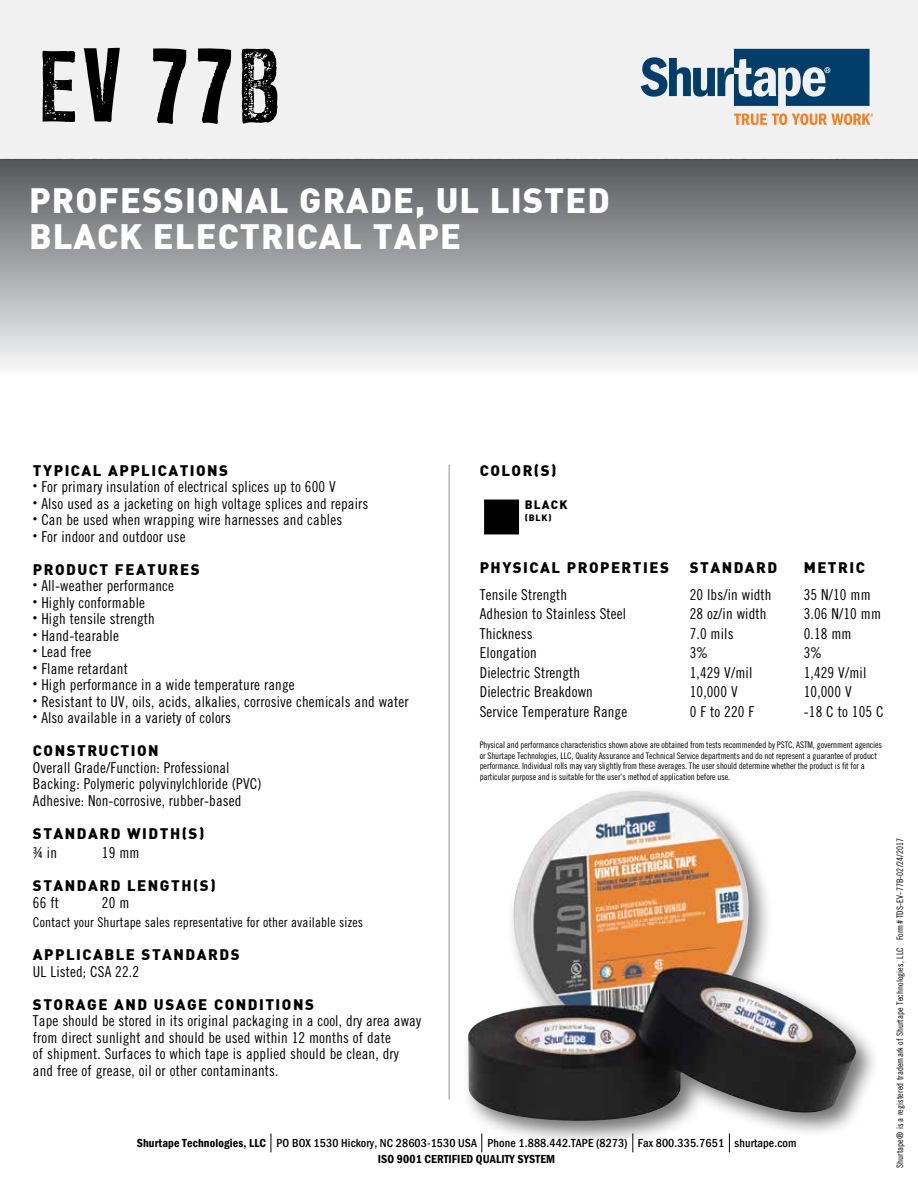
<style>
.page{position:relative;width:918px;height:1188px;background:#fff}
.page>*{position:absolute;margin:0;border:0;box-sizing:border-box;transform-origin:0 0}
.t1{font:93px "LL Rubber Grotesquecleaned";color:#000}
.t2{font:900 34.5px/36px "DIN";letter-spacing:.03em;color:#fff}
.t3{font:15px/16.5px "Trade Gothic Cond Eighteen";letter-spacing:.01em;color:#000}
.t4{font:900 15px "DIN";letter-spacing:.1em;color:#000}
.t5{font:13.5px "Trade Gothic Cond Eighteen";letter-spacing:.01em;color:#000}
.t6{font:500 condensed 12px/16.5px "Franklin Gothic";letter-spacing:.01em;color:#000;text-align:center}
.t7{font:900 12px "DIN";letter-spacing:.1em;color:#000}
.t8{font:9px/10.5px "Trade Gothic Cond Eighteen";letter-spacing:-.01em;color:#000}
.t9{font:9px "Trade Gothic Cond Eighteen";letter-spacing:.01em;color:#000}
.t10{font:900 9px "DIN";color:#000}
.s1{font-weight:600}
</style>
<div class="page">
<div style="left:0;top:0;width:918px;height:158px;background:#f1f1f2"></div>
<div style="left:0;top:160px;width:918px;height:283px;background:linear-gradient(to bottom,#5c5f62,#fff)"></div>
<hr style="left:449px;top:465px;width:1px;height:634px;background:#8c8f90">
<div style="left:461px;top:784px;width:419px;height:362px;background:#000;opacity:.55"></div>
<img style="left:468px;top:791px;width:388px;height:331px">
<div style="left:485px;top:500px;width:34px;height:34px;background:#000"></div>
<div style="left:484px;top:500px;width:35px;height:34px;border:1px solid #000"></div>
<svg style="left:641px;top:49px;width:229px;height:57px"></svg>
<svg style="left:734px;top:113px;width:139px;height:12px"></svg>
<svg style="left:481px;top:1133px;width:1px;height:19px"></svg>
<svg style="left:271px;top:1133px;width:1px;height:19px"></svg>
<svg style="left:632px;top:1133px;width:1px;height:19px"></svg>
<svg style="left:729px;top:1133px;width:1px;height:19px"></svg>
<h1 class="t1" style="left:38px;top:31px;width:248px">EV 77B</h1>
<h2 class="t2" style="left:29px;top:180px;width:582px">PROFESSIONAL GRADE, UL LISTED<br>BLACK ELECTRICAL TAPE</h2>
<p class="t4" style="left:33px;top:460px;width:197px">TYPICAL APPLICATIONS</p>
<p class="t3" style="left:33px;top:478px;width:304px"><sup>•</sup> For primary insulation of electrical splices up to 600 V</p>
<p class="t3" style="left:33px;top:495px;width:337px"><sup>•</sup> Also used as a jacketing on high voltage splices and repairs</p>
<p class="t3" style="left:33px;top:511px;width:311px"><sup>•</sup> Can be used when wrapping wire harnesses and cables</p>
<p class="t3" style="left:33px;top:528px;width:154px"><sup>•</sup> For indoor and outdoor use</p>
<p class="t4" style="left:33px;top:559px;width:168px">PRODUCT FEATURES</p>
<p class="t3" style="left:33px;top:577px;width:143px"><sup>•</sup> All-weather performance</p>
<p class="t3" style="left:33px;top:594px;width:114px"><sup>•</sup> Highly conformable</p>
<p class="t3" style="left:33px;top:610px;width:124px"><sup>•</sup> High tensile strength</p>
<p class="t3" style="left:33px;top:627px;width:87px"><sup>•</sup> Hand-tearable</p>
<p class="t3" style="left:33px;top:643px;width:60px"><sup>•</sup> Lead free</p>
<p class="t3" style="left:33px;top:660px;width:96px"><sup>•</sup> Flame retardant</p>
<p class="t3" style="left:33px;top:676px;width:263px"><sup>•</sup> High performance in a wide temperature range</p>
<p class="t3" style="left:33px;top:693px;width:377px"><sup>•</sup> Resistant to UV, oils, acids, alkalies, corrosive chemicals and water</p>
<p class="t3" style="left:33px;top:709px;width:200px"><sup>•</sup> Also available in a variety of colors</p>
<p class="t4" style="left:33px;top:741px;width:127px">CONSTRUCTION</p>
<p class="t3" style="left:33px;top:759px;width:230px">Overall Grade/Function: Professional<br>Backing: Polymeric polyvinylchloride (PVC)<br>Adhesive: Non-corrosive, rubber-based</p>
<p class="t4" style="left:33px;top:823px;width:173px">STANDARD WIDTH(S)</p>
<p class="t3" style="left:33px;top:844px;width:26px">¾ in</p>
<p class="t3" style="left:102px;top:844px;width:39px">19 mm</p>
<p class="t4" style="left:33px;top:876px;width:184px">STANDARD LENGTH(S)</p>
<p class="t3" style="left:33px;top:894px;width:27px">66 ft</p>
<p class="t3" style="left:102px;top:894px;width:29px">20 m</p>
<p class="t5" style="left:33px;top:914px;width:332px">Contact your Shurtape sales representative for other available sizes</p>
<p class="t4" style="left:33px;top:945px;width:208px">APPLICABLE STANDARDS</p>
<p class="t3" style="left:33px;top:963px;width:108px">UL Listed; CSA 22.2</p>
<p class="t4" style="left:33px;top:994px;width:282px">STORAGE AND USAGE CONDITIONS</p>
<p class="t3" style="left:33px;top:1012px;width:390px">Tape should be stored in its original packaging in a cool, dry area away from direct sunlight and should be used within 12 months of date<br>of shipment. Surfaces to which tape is applied should be clean, dry and free of grease, oil or other contaminants.</p>
<p class="t4" style="left:480px;top:461px;width:78px">COLOR(S)</p>
<p class="t7" style="left:525px;top:497px;width:44px">BLACK</p>
<p class="t10" style="left:525px;top:512px;width:29px">(BLK)</p>
<p class="t4" style="left:480px;top:557px;width:191px">PHYSICAL PROPERTIES</p>
<p class="t4" style="left:690px;top:557px;width:89px">STANDARD</p>
<p class="t4" style="left:804px;top:557px;width:63px">METRIC</p>
<p class="t3" style="left:480px;top:586px;width:89px">Tensile Strength</p>
<p class="t3" style="left:690px;top:586px;width:83px">20 lbs/in width</p>
<p class="t3" style="left:804px;top:586px;width:68px">35 N/10 mm</p>
<p class="t3" style="left:480px;top:605px;width:148px">Adhesion to Stainless Steel</p>
<p class="t3" style="left:690px;top:605px;width:78px">28 oz/in width</p>
<p class="t3" style="left:804px;top:605px;width:79px">3.06 N/10 mm</p>
<p class="t3" style="left:480px;top:625px;width:54px">Thickness</p>
<p class="t3" style="left:690px;top:625px;width:45px">7.0 mils</p>
<p class="t3" style="left:804px;top:625px;width:49px">0.18 mm</p>
<p class="t3" style="left:480px;top:644px;width:59px">Elongation</p>
<p class="t3" style="left:690px;top:644px;width:20px">3%</p>
<p class="t3" style="left:804px;top:644px;width:20px">3%</p>
<p class="t3" style="left:480px;top:664px;width:102px">Dielectric Strength</p>
<p class="t3" style="left:690px;top:664px;width:64px">1,429 V/mil</p>
<p class="t3" style="left:804px;top:664px;width:64px">1,429 V/mil</p>
<p class="t3" style="left:480px;top:683px;width:115px">Dielectric Breakdown</p>
<p class="t3" style="left:690px;top:683px;width:49px">10,000 V</p>
<p class="t3" style="left:804px;top:683px;width:49px">10,000 V</p>
<p class="t3" style="left:480px;top:703px;width:149px">Service Temperature Range</p>
<p class="t3" style="left:690px;top:703px;width:66px">0 F to 220 F</p>
<p class="t3" style="left:804px;top:703px;width:81px">-18 C to 105 C</p>
<p class="t8" style="left:480px;top:740px;width:404px">Physical and performance characteristics shown above are obtained from tests recommended by PSTC, ASTM, government agencies or Shurtape Technologies, LLC, Quality Assurance and Technical Service departments and do not represent a guarantee of product performance. Individual rolls may vary slightly from these averages. The user should determine whether the product is fit for a particular purpose and is suitable for the user’s method of application before use.</p>
<p class="t6" style="left:137px;top:1135px;width:661px"><span class="s1">Shurtape Technologies, LLC</span> PO BOX 1530 Hickory, NC 28603-1530 USA Phone 1.888.442.TAPE (8273) Fax 800.335.7651 shurtape.com<br><span class="s1">ISO 9001 CERTIFIED QUALITY SYSTEM</span></p>
<p class="t9" style="left:895px;top:1168px;width:332px;rotate:-90deg">Shurtape® is a registered trademark of Shurtape Technologies, LLC Form# TDS-EV-77B-02/24/2017</p>
</div>
